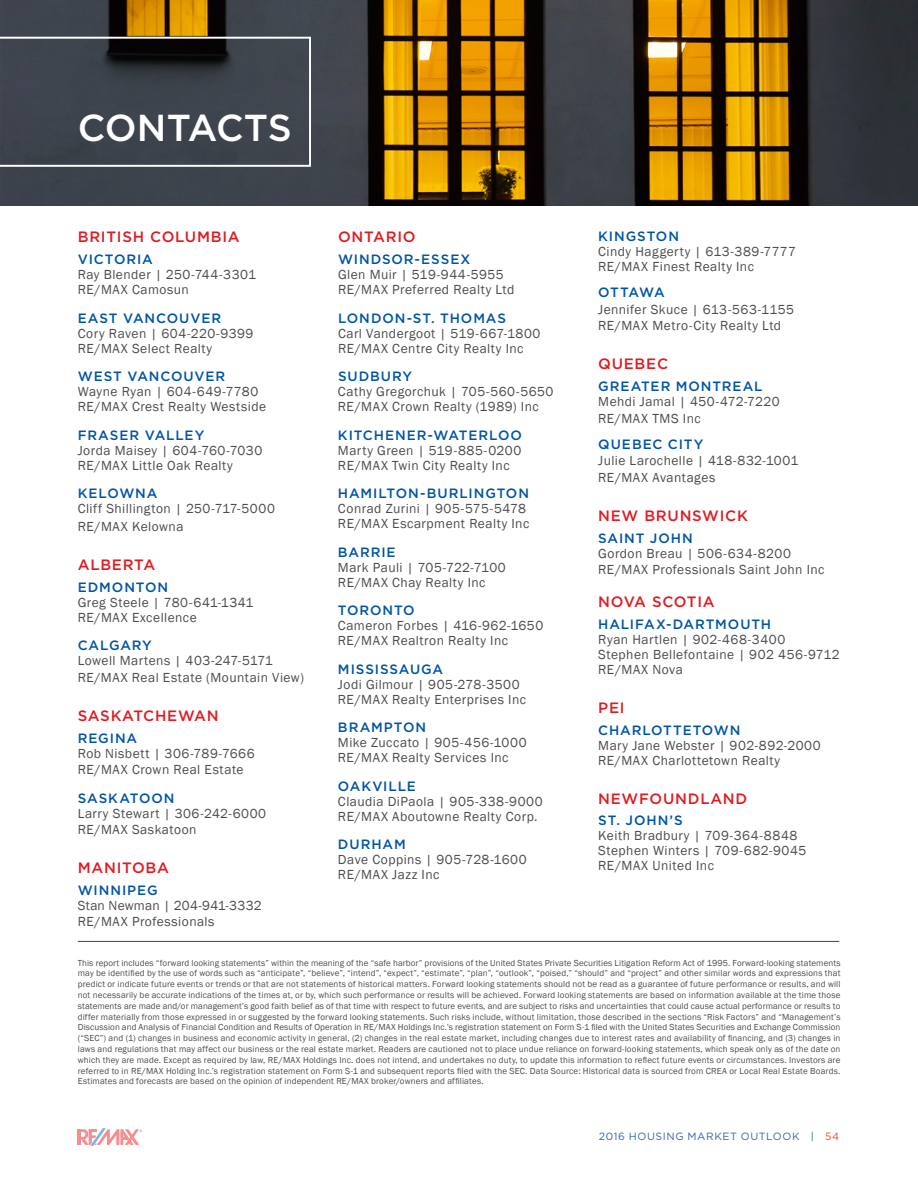
<style>
.page{position:relative;width:918px;height:1188px;background:#fff}
.page>*{position:absolute;margin:0;border:0;box-sizing:border-box;transform-origin:0 0}
.t1{font:500 37.5px "Gotham";color:#fff}
.t2{font:500 15px "Gotham";letter-spacing:.05em;color:#e11b22}
.t3{font:13.5px/15px "Franklin Gothic";letter-spacing:.035em;color:#4d4d4f}
.t4{font:500 13.5px "Gotham";letter-spacing:.07em;color:#0054a4}
.t5{font:10.5px "Gotham";letter-spacing:.06em;color:#3264ad}
.t6{font:10.5px "Gotham";color:#e54b35}
.t7{font:9px/10.8px "Franklin Gothic";letter-spacing:.015em;color:#4d4d4f;text-align:justify}
.s1{color:#3264ad}
</style>
<div class="page">
<hr style="left:78px;top:1129px;width:3px;height:16px;background:#ed1d24">
<svg style="left:79px;top:1128px;width:63px;height:18px"></svg>
<img style="left:0;top:0;width:918px;height:205px">
<svg style="left:0;top:37px;width:311px;height:130px;background:#40444d"></svg>
<hr style="left:78px;top:941px;width:761px;height:1px;background:#0054a4">
<h1 class="t1" style="left:78px;top:107px;width:56px">CONTA</h1>
<h1 class="t1" style="left:216px;top:107px;width:52px">CTS</h1>
<h2 class="t2" style="left:78px;top:229px;width:163px">BRITISH COLUMBIA</h2>
<h3 class="t4" style="left:78px;top:252px;width:77px">VICTORIA</h3>
<h3 class="t3" style="left:78px;top:268px;width:180px">Ray Blender | 250-744-3301<br>RE/MAX Camosun</h3>
<h3 class="t4" style="left:78px;top:310px;width:145px">EAST VANCOUVER</h3>
<h3 class="t3" style="left:78px;top:326px;width:177px">Cory Raven | 604-220-9399<br>RE/MAX Select Realty</h3>
<h3 class="t4" style="left:78px;top:369px;width:149px">WEST VANCOUVER</h3>
<h3 class="t3" style="left:78px;top:385px;width:190px">Wayne Ryan | 604-649-7780<br>RE/MAX Crest Realty Westside</h3>
<h3 class="t4" style="left:78px;top:427px;width:128px">FRASER VALLEY</h3>
<h3 class="t3" style="left:78px;top:443px;width:186px">Jorda Maisey | 604-760-7030<br>RE/MAX Little Oak Realty</h3>
<h3 class="t4" style="left:78px;top:486px;width:81px">KELOWNA</h3>
<h3 class="t3" style="left:78px;top:500px;width:199px;line-height:18px">Cliff Shillington | 250-717-5000<br>RE/MAX Kelowna</h3>
<h2 class="t2" style="left:78px;top:556px;width:79px">ALBERTA</h2>
<h3 class="t4" style="left:78px;top:580px;width:92px">EDMONTON</h3>
<h3 class="t3" style="left:78px;top:595px;width:177px">Greg Steele | 780-641-1341<br>RE/MAX Excellence</h3>
<h3 class="t4" style="left:78px;top:638px;width:75px">CALGARY</h3>
<h3 class="t3" style="left:78px;top:653px;width:228px;line-height:16.5px">Lowell Martens | 403-247-5171<br>RE/MAX Real Estate (Mountain View)</h3>
<h2 class="t2" style="left:78px;top:707px;width:142px">SASKATCHEWAN</h2>
<h3 class="t4" style="left:78px;top:730px;width:61px">REGINA</h3>
<h3 class="t3" style="left:78px;top:745px;width:178px;line-height:16.5px">Rob Nisbett | 306-789-7666<br>RE/MAX Crown Real Estate</h3>
<h3 class="t4" style="left:78px;top:790px;width:98px">SASKATOON</h3>
<h3 class="t3" style="left:78px;top:805px;width:190px;line-height:16.5px">Larry Stewart | 306-242-6000<br>RE/MAX Saskatoon</h3>
<h2 class="t2" style="left:78px;top:859px;width:93px">MANITOBA</h2>
<h3 class="t4" style="left:78px;top:883px;width:81px">WINNIPEG</h3>
<h3 class="t3" style="left:78px;top:898px;width:185px;line-height:16.5px">Stan Newman | 204-941-3332<br>RE/MAX Professionals</h3>
<h2 class="t2" style="left:338px;top:229px;width:79px">ONTARIO</h2>
<h3 class="t4" style="left:338px;top:252px;width:134px">WINDSOR-ESSEX</h3>
<h3 class="t3" style="left:338px;top:268px;width:178px">Glen Muir | 519-944-5955<br>RE/MAX Preferred Realty Ltd</h3>
<h3 class="t4" style="left:338px;top:310px;width:170px">LONDON-ST. THOMAS</h3>
<h3 class="t3" style="left:338px;top:326px;width:204px">Carl Vandergoot | 519-667-1800<br>RE/MAX Centre City Realty Inc</h3>
<h3 class="t4" style="left:338px;top:369px;width:75px">SUDBURY</h3>
<h3 class="t3" style="left:338px;top:385px;width:217px">Cathy Gregorchuk | 705-560-5650<br>RE/MAX Crown Realty (1989) Inc</h3>
<h3 class="t4" style="left:338px;top:427px;width:9px">KIT</h3>
<h3 class="t4" style="left:363px;top:427px;width:23px">CHENER</h3>
<h3 class="t4" style="left:427px;top:427px;width:30px">-WATERLOO</h3>
<h3 class="t3" style="left:338px;top:443px;width:185px">Marty Green | 519-885-0200<br>RE/MAX Twin City Realty Inc</h3>
<h3 class="t4" style="left:338px;top:486px;width:193px">HAMILTON-BURLINGTON</h3>
<h3 class="t3" style="left:338px;top:502px;width:193px">Conrad Zurini | 905-575-5478<br>RE/MAX Escarpment Realty Inc</h3>
<h3 class="t4" style="left:338px;top:544px;width:59px">BARRIE</h3>
<h3 class="t3" style="left:338px;top:560px;width:169px">Mark Pauli | 705-722-7100<br>RE/MAX Chay Realty Inc</h3>
<h3 class="t4" style="left:338px;top:603px;width:78px">TORONTO</h3>
<h3 class="t3" style="left:338px;top:619px;width:207px">Cameron Forbes | 416-962-1650<br>RE/MAX Realtron Realty Inc</h3>
<h3 class="t4" style="left:338px;top:661px;width:8px">MISSISSAUGA</h3>
<h3 class="t3" style="left:338px;top:677px;width:190px">Jodi Gilmour | 905-278-3500<br>RE/MAX Realty Enterprises Inc</h3>
<h3 class="t4" style="left:338px;top:720px;width:90px">BRAMPTON</h3>
<h3 class="t3" style="left:338px;top:736px;width:190px">Mike Zuccato | 905-456-1000<br>RE/MAX Realty Services Inc</h3>
<h3 class="t4" style="left:338px;top:778px;width:79px">OAKVILLE</h3>
<h3 class="t3" style="left:338px;top:794px;width:206px">Claudia DiPaola | 905-338-9000<br>RE/MAX Aboutowne Realty Corp.</h3>
<h3 class="t4" style="left:338px;top:837px;width:69px">DURHAM</h3>
<h3 class="t3" style="left:338px;top:852px;width:190px">Dave Coppins | 905-728-1600<br>RE/MAX Jazz Inc</h3>
<h3 class="t4" style="left:598px;top:229px;width:82px">KINGSTON</h3>
<h3 class="t3" style="left:598px;top:244px;width:199px">Cindy Haggerty | 613-389-7777<br>RE/MAX Finest Realty Inc</h3>
<h3 class="t4" style="left:598px;top:285px;width:68px">OTTAWA</h3>
<h3 class="t3" style="left:598px;top:301px;width:197px;line-height:16.5px">Jennifer Skuce | 613-563-1155<br>RE/MAX Metro-City Realty Ltd</h3>
<h2 class="t2" style="left:598px;top:356px;width:71px">QUEBEC</h2>
<h3 class="t4" style="left:598px;top:379px;width:166px">GREATER M ONTREAL</h3>
<h3 class="t3" style="left:598px;top:394px;width:183px;line-height:16.5px">Mehdi Jamal | 450-472-7220<br>RE/MAX TMS Inc</h3>
<h3 class="t4" style="left:598px;top:437px;width:106px">QUEBEC CITY</h3>
<h3 class="t3" style="left:598px;top:453px;width:202px;line-height:16.5px">Julie Larochelle | 418-832-1001<br>RE/MAX Avantages</h3>
<h2 class="t2" style="left:598px;top:507px;width:151px">N EW BRUNSWICK</h2>
<h3 class="t4" style="left:598px;top:530px;width:96px">SAINT JOHN</h3>
<h3 class="t3" style="left:598px;top:545px;width:228px;line-height:16.5px">Gordon Breau | 506-634-8200<br>RE/MAX Professionals Saint John Inc</h3>
<h2 class="t2" style="left:598px;top:593px;width:118px">N OVA SCOTIA</h2>
<h3 class="t4" style="left:598px;top:617px;width:174px">HALIFAX-DARTMOUTH</h3>
<h3 class="t3" style="left:598px;top:632px;width:243px">Ryan Hartlen | 902-468-3400<br>Stephen Bellefontaine | 902 456-9712<br>RE/MAX Nova</h3>
<h2 class="t2" style="left:598px;top:699px;width:19px">PEI</h2>
<h3 class="t4" style="left:598px;top:722px;width:144px">CHARLOTTETOWN</h3>
<h3 class="t3" style="left:598px;top:738px;width:224px">Mary Jane Webster | 902-892-2000<br>RE/MAX Charlottetown Realty</h3>
<h2 class="t2" style="left:598px;top:790px;width:148px">N EWFOUNDLAND</h2>
<h3 class="t4" style="left:598px;top:813px;width:86px">ST. JOHN’S</h3>
<h3 class="t3" style="left:598px;top:829px;width:210px">Keith Bradbury | 709-364-8848<br>Stephen Winters | 709-682-9045<br>RE/MAX United Inc</h3>
<p class="t7" style="left:78px;top:957px;width:764px">This report includes “forward looking statements” within the meaning of the “safe harbor” provisions of the United States Private Securities Litigation Reform Act of 1995. Forward-looking statements may be identified by the use of words such as “anticipate”, “believe”, “intend”, “expect”, “estimate”, “plan”, “outlook”, “poised,” “should” and “project” and other similar words and expressions that predict or indicate future events or trends or that are not statements of historical matters. Forward looking statements should not be read as a guarantee of future performance or results, and will not necessarily be accurate indications of the times at, or by, which such performance or results will be achieved. Forward looking statements are based on information available at the time those statements are made and/or management’s good faith belief as of that time with respect to future events, and are subject to risks and uncertainties that could cause actual performance or results to differ materially from those expressed in or suggested by the forward looking statements. Such risks include, without limitation, those described in the sections “Risk Factors” and “Management’s Discussion and Analysis of Financial Condition and Results of Operation in RE/MAX Holdings Inc.’s registration statement on Form S-1 filed with the United States Securities and Exchange Commission (“SEC”) and (1) changes in business and economic activity in general, (2) changes in the real estate market, including changes due to interest rates and availability of financing, and (3) changes in laws and regulations that may affect our business or the real estate market. Readers are cautioned not to place undue reliance on forward-looking statements, which speak only as of the date on which they are made. Except as required by law, RE/MAX Holdings Inc. does not intend, and undertakes no duty, to update this information to reflect future events or circumstances. Investors are referred to in RE/MAX Holding Inc.’s registration statement on Form S-1 and subsequent reports filed with the SEC. Data Source: Historical data is sourced from CREA or Local Real Estate Boards.<br>Estimates and forecasts are based on the opinion of independent RE/MAX broker/owners and affiliates.</p>
<p class="t5" style="left:599px;top:1130px;width:39px">2016 HOU</p>
<p class="t5" style="left:656px;top:1130px;width:38px">SI NG MARKET</p>
<p class="t5" style="left:741px;top:1130px;width:5px">OUTLOOK</p>
<p class="t6" style="left:811px;top:1130px;width:30px"><span class="s1">|</span> 54</p>
</div>
